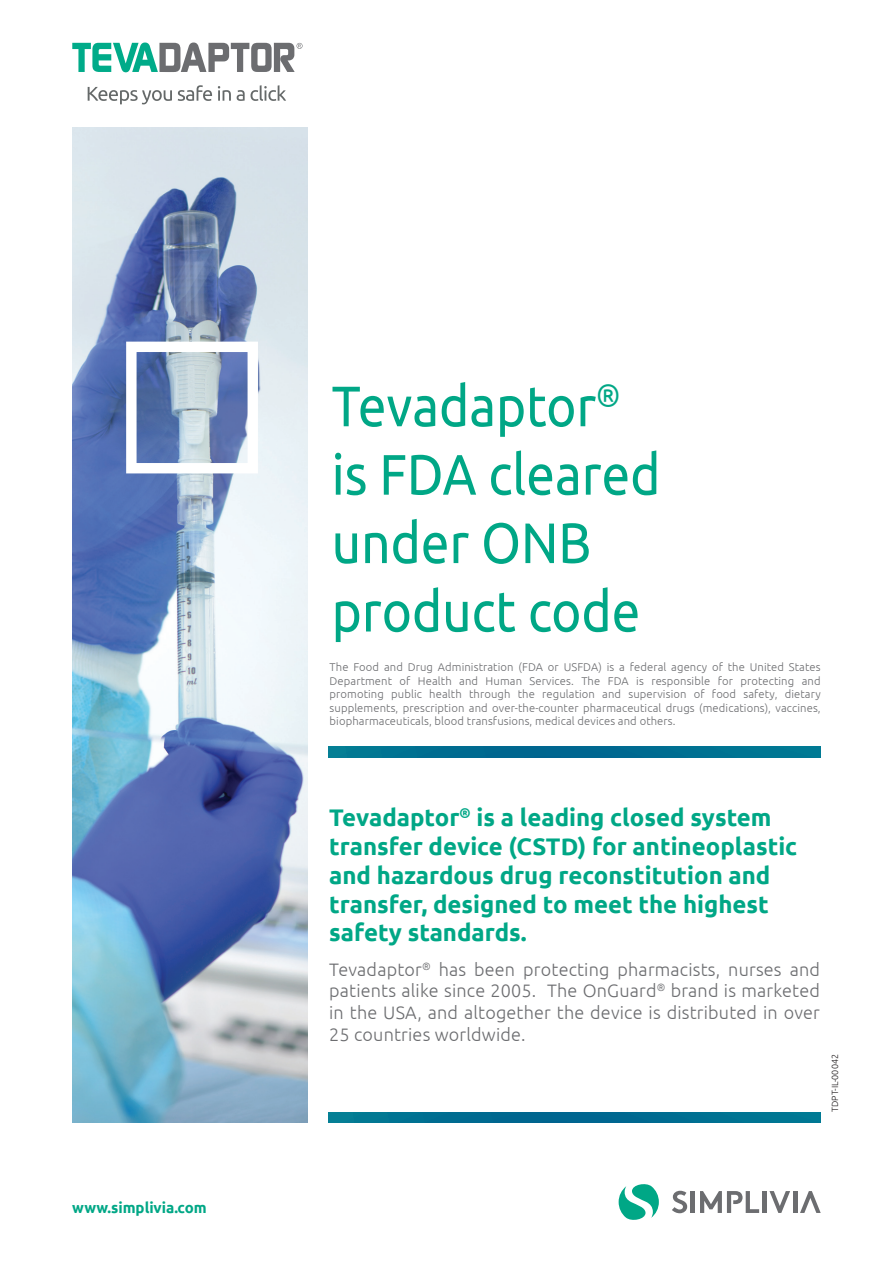
<style>
.page{position:relative;width:893px;height:1263px;background:#fff}
.page>*{position:absolute;margin:0;border:0;box-sizing:border-box;transform-origin:0 0}
.COVER_SUBTITLE{font:57px/68.4px "Ubuntu";color:#00a786;scale:.9 1}
.INTERIOR_HEADLINE{font:700 24px/28.8px "Ubuntu";color:#00a786}
.INTERIOR_DESTACADO{font:300 18px/21.6px "Ubuntu";letter-spacing:.01em;color:#6c6d70;text-align:justify}
.WEB{font:700 15px "Ubuntu";color:#00a786}
.INTERIOR_BODY{font:300 11.25px/13.5px "Ubuntu";letter-spacing:.01em;color:#6c6d70;text-align:justify}
.t1{font:300 9px "Ubuntu";color:#231f20}
</style>
<div class="page">
<svg style="left:329px;top:1112px;width:492px;height:11px;background:#006f91"></svg>
<svg style="left:329px;top:747px;width:492px;height:11px;background:#006e91"></svg>
<img style="left:72px;top:128px;width:236px;height:995px">
<div style="left:126px;top:342px;width:132px;height:131px;border:10px solid #fff"></div>
<svg style="left:72px;top:43px;width:230px;height:29px"></svg>
<svg style="left:88px;top:87px;width:84px;height:17px"></svg>
<svg style="left:178px;top:85px;width:34px;height:16px"></svg>
<svg style="left:218px;top:86px;width:13px;height:15px"></svg>
<svg style="left:237px;top:90px;width:8px;height:11px"></svg>
<svg style="left:251px;top:85px;width:35px;height:16px"></svg>
<svg style="left:672px;top:1191px;width:15px;height:22px"></svg>
<hr style="left:691px;top:1191px;width:4px;height:22px;background:#6c6d70">
<svg style="left:700px;top:1191px;width:59px;height:22px"></svg>
<div style="left:762px;top:1191px;width:5px;height:22px;background:#6c6d70"></div>
<svg style="left:769px;top:1191px;width:21px;height:22px"></svg>
<svg style="left:800px;top:1191px;width:21px;height:22px"></svg>
<hr style="left:793px;top:1191px;width:4px;height:22px;background:#6c6d70">
<svg style="left:619px;top:1184px;width:40px;height:36px"></svg>
<p class="WEB" style="left:72px;top:1198px;width:136px">www.simplivia.com</p>
<p class="COVER_SUBTITLE" style="left:332px;top:370px;width:367px">Tevadaptor<sup>® </sup>is FDA cleared under ONB product code</p>
<p class="INTERIOR_BODY" style="left:330px;top:660px;width:493px">The Food and Drug Administration (FDA or USFDA) is a federal agency of the United States Department of Health and Human Services. The FDA is responsible for protecting and promoting public health through the regulation and supervision of food safety, dietary supplements, prescription and over-the-counter pharmaceutical drugs (medications), vaccines, biopharmaceuticals, blood transfusions, medical devices and others.</p>
<p class="INTERIOR_HEADLINE" style="left:329px;top:803px;width:470px">Tevadaptor<sup>®</sup> is a leading closed system transfer device (CSTD) for antineoplastic and hazardous drug reconstitution and transfer, designed to meet the highest safety standards.</p>
<p class="INTERIOR_DESTACADO" style="left:329px;top:958px;width:492px">Tevadaptor<sup>®</sup> has been protecting pharmacists, nurses and patients alike since 2005. The OnGuard<sup>®</sup> brand is marketed in the USA, and altogether the device is distributed in over 25 countries worldwide.</p>
<p class="t1" style="left:830px;top:1112px;width:59px;rotate:-90deg">TDPT-IL-00042</p>
</div>
